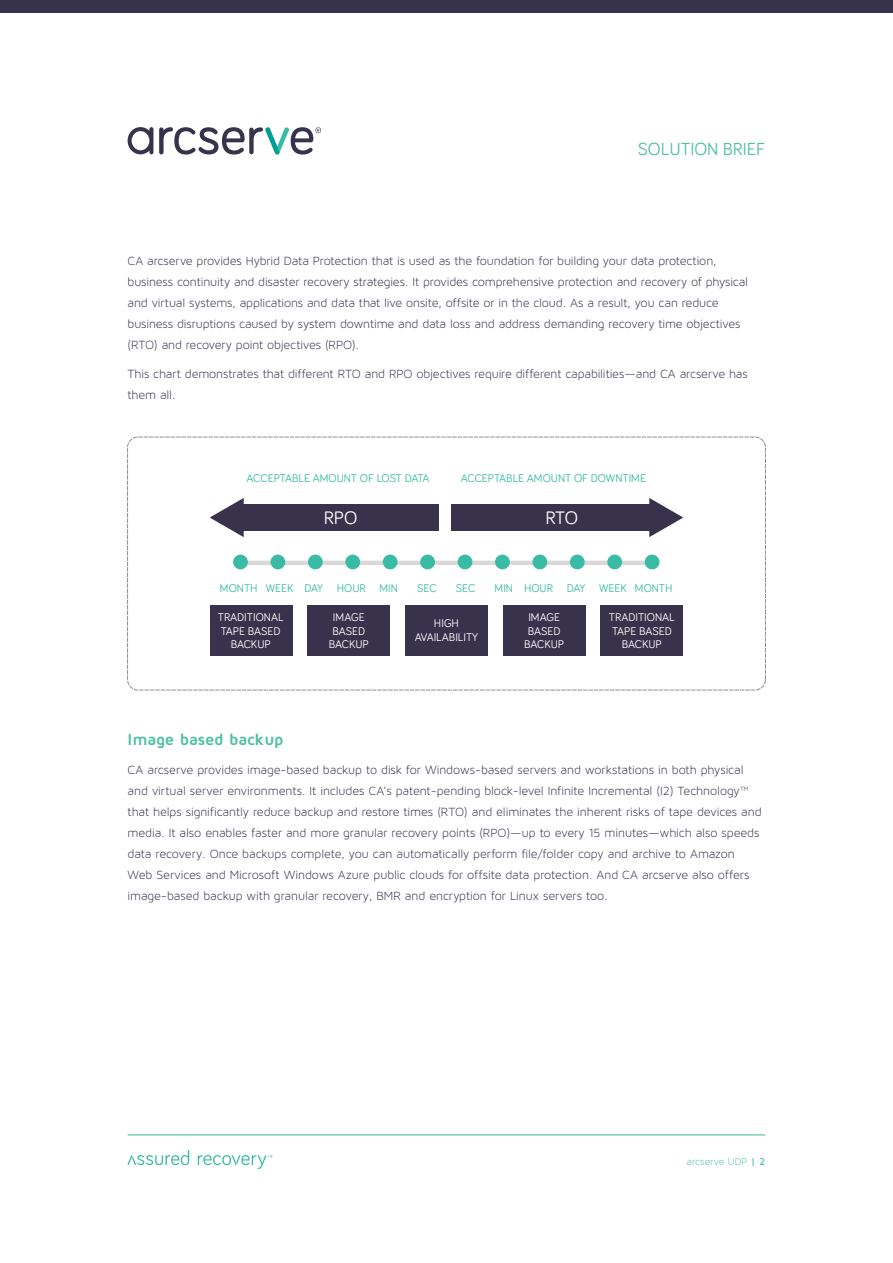
<style>
.page{position:relative;width:893px;height:1263px;background:#fff}
.page>*{position:absolute;margin:0;border:0;box-sizing:border-box;transform-origin:0 0}
.t1{font:18.6px "Bariol";letter-spacing:-.01em;color:#fff}
.t2{font:18px "Bariol";color:#4fbfa5}
.t3{font:700 16.5px "Maven Pro";letter-spacing:-.015em;color:#4fbfa5}
.t4{font:12.75px/21px "Maven Pro Light 300";letter-spacing:-.01em;color:#37324c}
.t5{font:11.55px/13.8px "Bariol";color:#fff;text-align:center}
.t6{font:11.55px "Bariol";color:#39bba5}
.t7{font:10.5px "Maven Pro Light 300";color:#4fbfa5}
.s1{font-family:"Maven Pro";font-weight:500}
</style>
<div class="page">
<svg style="left:128px;top:127px;width:25px;height:27px"></svg>
<svg style="left:159px;top:127px;width:162px;height:28px"></svg>
<div style="left:0;top:0;width:893px;height:13px;background:#37324c"></div>
<hr style="left:128px;top:1134px;width:637px;height:2px;background:#81cdb9">
<svg style="left:128px;top:1150px;width:61px;height:15px"></svg>
<svg style="left:198px;top:1155px;width:74px;height:14px"></svg>
<div style="left:452px;top:504px;width:203px;height:27px;background:#38324c"></div>
<svg style="left:649px;top:498px;width:34px;height:39px"></svg>
<div style="left:238px;top:504px;width:200px;height:27px;background:#38324c"></div>
<svg style="left:210px;top:498px;width:34px;height:39px"></svg>
<hr style="left:245px;top:561px;width:404px;height:4px;background:#dbd8da">
<div style="left:210px;top:606px;width:82px;height:50px;background:#38324c"></div>
<div style="left:307px;top:606px;width:83px;height:50px;background:#38324c"></div>
<div style="left:405px;top:606px;width:83px;height:50px;background:#38324c"></div>
<div style="left:503px;top:606px;width:83px;height:50px;background:#38324c"></div>
<div style="left:600px;top:606px;width:83px;height:50px;background:#38324c"></div>
<div style="left:645px;top:555px;width:14px;height:14px;background:#39bba5;border-radius:50%"></div>
<div style="left:607px;top:555px;width:15px;height:14px;background:#39bba5;border-radius:50%"></div>
<div style="left:570px;top:555px;width:15px;height:14px;background:#39bba5;border-radius:50%"></div>
<div style="left:532px;top:555px;width:15px;height:14px;background:#39bba5;border-radius:50%"></div>
<div style="left:495px;top:555px;width:15px;height:14px;background:#39bba5;border-radius:50%"></div>
<div style="left:458px;top:555px;width:14px;height:14px;background:#39bba5;border-radius:50%"></div>
<div style="left:420px;top:555px;width:15px;height:14px;background:#39bba5;border-radius:50%"></div>
<div style="left:383px;top:555px;width:15px;height:14px;background:#39bba5;border-radius:50%"></div>
<div style="left:345px;top:555px;width:15px;height:14px;background:#39bba5;border-radius:50%"></div>
<div style="left:308px;top:555px;width:15px;height:14px;background:#39bba5;border-radius:50%"></div>
<div style="left:270px;top:555px;width:15px;height:14px;background:#39bba5;border-radius:50%"></div>
<div style="left:233px;top:555px;width:15px;height:14px;background:#39bba5;border-radius:50%"></div>
<div style="left:127px;top:437px;width:639px;height:253px;border:1px dashed #938b9b;border-radius:11px"></div>
<h2 class="t2" style="left:638px;top:136px;width:129px">SOLUTION BRIEF</h2>
<p class="t4" style="left:128px;top:250px;width:622px">CA arcserve provides Hybrid Data Protection that is used as the foundation for building your data protection, business continuity and disaster recovery strategies. It provides comprehensive protection and recovery of physical and virtual systems, applications and data that live onsite, offsite or in the cloud. As a result, you can reduce business disruptions caused by system downtime and data loss and address demanding recovery time objectives (RTO) and recovery point objectives (RPO).</p>
<p class="t4" style="left:128px;top:363px;width:622px">This chart demonstrates that different RTO and RPO objectives require different capabilities—and CA arcserve has them all.</p>
<p class="t6" style="left:247px;top:471px;width:184px">ACCEPTABLE AMOUNT OF LOST DATA</p>
<p class="t6" style="left:461px;top:471px;width:187px">ACCEPTABLE AMOUNT OF DOWNTIME</p>
<h1 class="t1" style="left:324px;top:505px;width:35px">RPO</h1>
<h1 class="t1" style="left:545px;top:505px;width:34px">RTO</h1>
<p class="t6" style="left:220px;top:580px;width:179px">MONTH WEEK DAY HOUR MIN</p>
<p class="t6" style="left:417px;top:580px;width:21px">SEC</p>
<p class="t6" style="left:456px;top:580px;width:21px">SEC</p>
<p class="t6" style="left:495px;top:580px;width:179px">MIN HOUR DAY WEEK MONTH</p>
<p class="t5" style="left:218px;top:609px;width:67px">TRADITIONAL<br>TAPE BASED<br>BACKUP</p>
<p class="t5" style="left:329px;top:609px;width:42px">IMAGE<br>BASED<br>BACKUP</p>
<p class="t5" style="left:415px;top:616px;width:65px">HIGH<br>AVAILABILITY</p>
<p class="t5" style="left:524px;top:609px;width:42px">IMAGE<br>BASED<br>BACKUP</p>
<p class="t5" style="left:609px;top:609px;width:67px">TRADITIONAL<br>TAPE BASED<br>BACKUP</p>
<p class="t3" style="left:128px;top:728px;width:158px">Image based backup</p>
<p class="t4" style="left:128px;top:759px;width:636px">CA arcserve provides image-based backup to disk for Windows-based servers and workstations in both physical and virtual server environments. It includes CA’s patent-pending block-level Infinite Incremental (I2) Technology™ that helps significantly reduce backup and restore times (RTO) and eliminates the inherent risks of tape devices and media. It also enables faster and more granular recovery points (RPO)—up to every 15 minutes—which also speeds data recovery. Once backups complete, you can automatically perform file/folder copy and archive to Amazon Web Services and Microsoft Windows Azure public clouds for offsite data protection. And CA arcserve also offers image-based backup with granular recovery, BMR and encryption for Linux servers too.</p>
<p class="t7" style="left:687px;top:1156px;width:80px">arcserve UDP <span class="s1">| 2</span></p>
</div>
